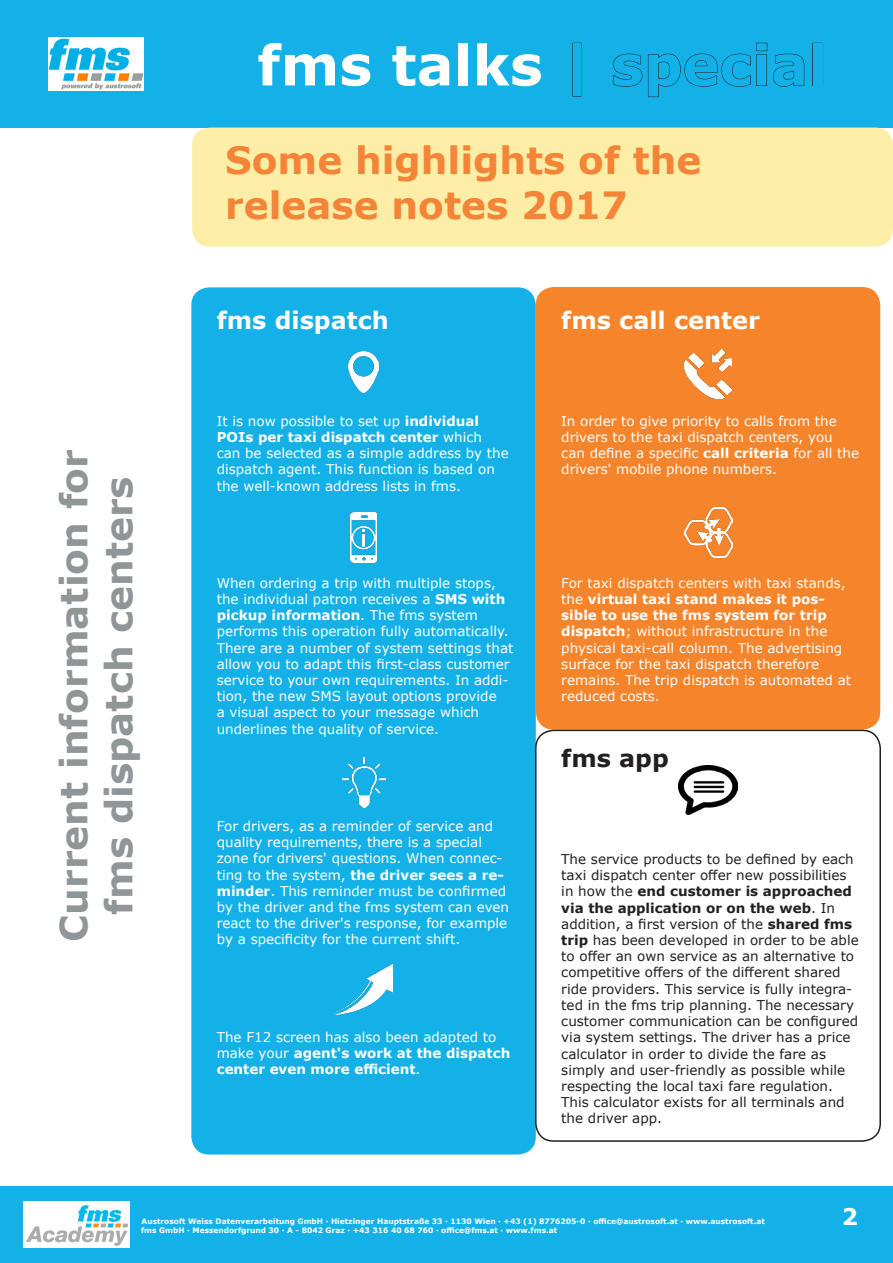
<style>
.page{position:relative;width:893px;height:1263px;background:#fff}
.page>*{position:absolute;margin:0;border:0;box-sizing:border-box;transform-origin:0 0}
.t1{font:700 55.5px "Verdana";color:#fff}
.t2{font:700 37.5px "Verdana";color:#909597}
.t3{font:700 37.5px "Verdana";color:#f48437}
.t4{font:700 24px "Verdana";color:#fff}
.t5{font:700 24px "Verdana";color:#231f20}
.t6{font:700 22.8px "Verdana";color:#fff}
.t7{font:13.5px/16.2px "Verdana";color:#fff}
.t8{font:13.5px/16.2px "Verdana";color:#231f20}
.t9{font:700 13.5px/16.2px "Verdana";color:#fff}
.t10{font:700 7.5px "Verdana";color:#fff}
.s1{color:#13b1e7}
.s2{font-weight:700}
.s3{font-weight:400}
</style>
<div class="page">
<div style="left:0;top:1186px;width:893px;height:77px;background:#13b1e7"></div>
<div style="left:0;top:0;width:893px;height:128px;background:#13b1e7"></div>
<div style="left:572px;top:43px;width:9px;height:53px;border:1px solid #231f20"></div>
<svg style="left:613px;top:42px;width:154px;height:55px"></svg>
<svg style="left:773px;top:53px;width:31px;height:34px"></svg>
<div style="left:812px;top:43px;width:11px;height:43px;border:1px solid #231f20"></div>
<div style="left:192px;top:128px;width:701px;height:119px;background:#fceea6;border-radius:18px"></div>
<img style="left:24px;top:1201px;width:106px;height:47px">
<img style="left:48px;top:37px;width:96px;height:53px">
<div style="left:191px;top:287px;width:345px;height:867px;background:#13b1e7;border-radius:18px"></div>
<div style="left:536px;top:287px;width:344px;height:443px;background:#f5842a;border-radius:18px"></div>
<div style="left:535px;top:730px;width:346px;height:412px;border:2px solid #231f20;border-radius:18px"></div>
<img style="left:349px;top:352px;width:29px;height:40px">
<img style="left:351px;top:512px;width:26px;height:50px">
<img style="left:684px;top:349px;width:47px;height:50px">
<img style="left:679px;top:765px;width:58px;height:50px">
<img style="left:342px;top:758px;width:43px;height:49px">
<img style="left:684px;top:508px;width:48px;height:49px">
<img style="left:334px;top:964px;width:59px;height:50px">
<p class="t1" style="left:257px;top:26px;width:571px">fms talks <span class="s1">| special</span></p>
<p class="t3" style="left:225px;top:133px;width:478px">Some highlights of the</p>
<p class="t3" style="left:225px;top:178px;width:404px">release notes 2017</p>
<p class="t4" style="left:217px;top:303px;width:174px">fms dispatch</p>
<p class="t4" style="left:561px;top:303px;width:200px">fms call center</p>
<p class="t2" style="left:47px;top:942px;width:494px;rotate:-90deg">Current information for</p>
<p class="t2" style="left:92px;top:915px;width:440px;rotate:-90deg">fms dispatch centers</p>
<p class="t7" style="left:217px;top:413px;width:294px">It is now possible to set up <span class="s2">individual POIs per taxi dispatch center</span> which can be selected as a simple address by the dispatch agent. This function is based on the well-known address lists in fms.</p>
<p class="t7" style="left:217px;top:575px;width:298px">When ordering a trip with multiple stops, the individual patron receives a <span class="s2">SMS with pickup information</span>. The fms system performs this operation fully automatically.<br>There are a number of system settings that allow you to adapt this first-class customer service to your own requirements. In addi&shy;tion, the new SMS layout options provide<br>a visual aspect to your message which underlines the quality of service.</p>
<p class="t7" style="left:217px;top:818px;width:294px">For drivers, as a reminder of service and quality requirements, there is a special zone for drivers' questions. When connec&shy;ting to the system, <span class="s2">the driver sees a re&shy;minder</span>. This reminder must be confirmed by the driver and the fms system can even react to the driver's response, for example by a specificity for the current shift.</p>
<p class="t9" style="left:217px;top:1028px;width:295px"><span class="s3">The F12 screen has also been adapted to make your</span> agent's work at the dispatch center even more efficient<span class="s3">.</span></p>
<p class="t7" style="left:561px;top:413px;width:299px">In order to give priority to calls from the drivers to the taxi dispatch centers, you can define a specific <span class="s2">call criteria</span> for all the drivers' mobile phone numbers.</p>
<p class="t7" style="left:561px;top:575px;width:291px">For taxi dispatch centers with taxi stands, the <span class="s2">virtual taxi stand makes it pos&shy;sible to use the fms system for trip dispatch</span>; without infrastructure in the physical taxi-call column. The advertising surface for the taxi dispatch therefore remains. The trip dispatch is automated at reduced costs.</p>
<p class="t5" style="left:561px;top:741px;width:109px">fms app</p>
<p class="t8" style="left:561px;top:851px;width:299px">The service products to be defined by each taxi dispatch center offer new possibilities in how the <span class="s2">end customer is approached via the application or on the web</span>. In addition, a first version of the <span class="s2">shared fms trip</span> has been developed in order to be able to offer an own service as an alternative to competitive offers of the different shared ride providers. This service is fully integra&shy;ted in the fms trip planning. The necessary customer communication can be configured via system settings. The driver has a price calculator in order to divide the fare as simply and user-friendly as possible while respecting the local taxi fare regulation.<br>This calculator exists for all terminals and the driver app.</p>
<p class="t10" style="left:142px;top:1215px;width:625px">Austrosoft Weiss Datenverarbeitung GmbH · Hietzinger Hauptstraße 33 · 1130 Wien · +43 (1) 8776205-0 · office@austrosoft.at · www.austrosoft.at</p>
<p class="t10" style="left:141px;top:1224px;width:418px">fms GmbH · Messendorfgrund 30 · A - 8042 Graz · +43 316 40 68 760 · office@fms.at · www.fms.at</p>
<p class="t6" style="left:842px;top:1200px;width:18px">2</p>
</div>
